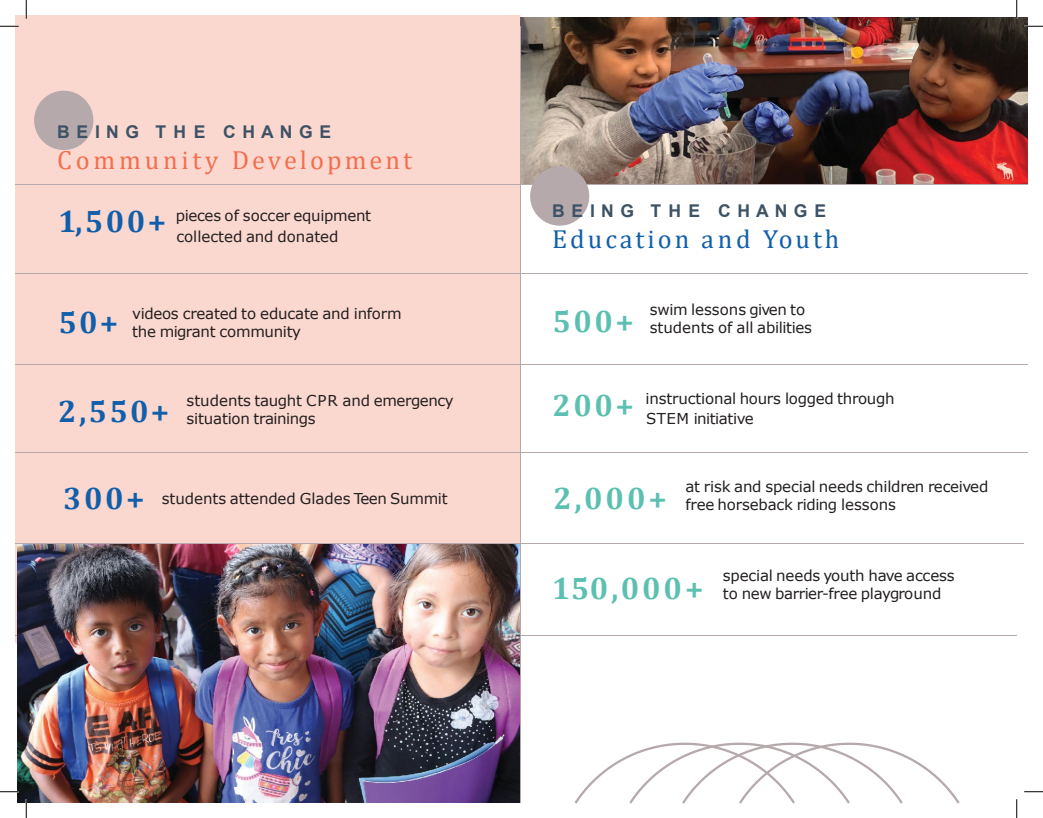
<style>
.page{position:relative;width:1043px;height:818px;background:#fff}
.page>*{position:absolute;margin:0;border:0;box-sizing:border-box;transform-origin:0 0}
.t1{font:700 31.25px "Cambria";letter-spacing:.09em;color:#5cc0b1}
.t2{font:700 31.25px "Cambria";letter-spacing:.07em;color:#115fab}
.t3{font:26.25px "Cambria";letter-spacing:.115em;color:#f36e4e}
.t4{font:26.25px "Cambria";letter-spacing:.115em;color:#115fab}
.t5{font:700 17.5px "Arial";letter-spacing:.38em;color:#3d5265}
.t6{font:15px/18px "Verdana";letter-spacing:-.015em;color:#231f20}
.s1{font-family:"Cambria";font-weight:700;font-size:31.25px;color:#115fab}
.s2{font-family:"Cambria";font-weight:700;font-size:31.25px;color:#5cc0b1}
</style>
<div class="page">
<img style="left:520px;top:17px;width:508px;height:167px">
<hr style="left:520px;top:635px;width:497px;height:1px;background:#b6a9ac">
<div style="left:15px;top:15px;width:505px;height:628px;background:#fbd8cf"></div>
<hr style="left:15px;top:364px;width:1012px;height:1px;background:#b6a9ac">
<hr style="left:15px;top:452px;width:1012px;height:1px;background:#b6a9ac">
<hr style="left:15px;top:273px;width:1012px;height:1px;background:#b6a9ac">
<hr style="left:15px;top:543px;width:1008px;height:1px;background:#b6a9ac">
<hr style="left:15px;top:184px;width:1013px;height:1px;background:#b6a9ac">
<svg style="left:34px;top:91px;width:59px;height:59px;background:#c4b2b3"></svg>
<svg style="left:530px;top:166px;width:59px;height:60px;background:#bcb0b1"></svg>
<img style="left:17px;top:544px;width:503px;height:258px">
<hr style="left:520px;top:26px;width:1px;height:776px;background:#b6a9ac">
<svg style="left:574px;top:742px;width:386px;height:62px"></svg>
<svg style="left:0;top:25px;width:19px;height:2px"></svg>
<svg style="left:1024px;top:25px;width:18px;height:2px"></svg>
<svg style="left:0;top:790px;width:19px;height:2px"></svg>
<svg style="left:1024px;top:791px;width:18px;height:1px"></svg>
<svg style="left:25px;top:0;width:2px;height:19px"></svg>
<svg style="left:25px;top:799px;width:2px;height:19px"></svg>
<svg style="left:1015px;top:0;width:2px;height:19px"></svg>
<svg style="left:1016px;top:799px;width:1px;height:19px"></svg>
<p class="t5" style="left:57px;top:120px;width:275px">BEING THE CHANGE</p>
<h2 class="t3" style="left:57px;top:145px;width:356px">Community Development</h2>
<p class="t6" style="left:58px;top:207px;width:314px"><span class="s1">1,500+</span> pieces of soccer equipment</p>
<p class="t6" style="left:176px;top:227px;width:164px">collected and donated</p>
<p class="t2" style="left:59px;top:300px;width:61px">50+</p>
<p class="t6" style="left:132px;top:304px;width:271px">videos created to educate and inform the migrant community</p>
<p class="t2" style="left:58px;top:389px;width:113px">2,550+</p>
<p class="t6" style="left:186px;top:391px;width:269px">students taught CPR and emergency situation trainings</p>
<p class="t2" style="left:63px;top:476px;width:83px">300+</p>
<p class="t6" style="left:162px;top:489px;width:287px">students attended Glades Teen Summit</p>
<p class="t5" style="left:552px;top:198px;width:275px">BEING THE CHANGE</p>
<p class="t4" style="left:552px;top:223px;width:288px">Education and Youth</p>
<p class="t1" style="left:552px;top:299px;width:83px">500+</p>
<p class="t6" style="left:650px;top:301px;width:164px">swim lessons given to students of all abilities</p>
<p class="t6" style="left:646px;top:389px;width:250px;line-height:19.4px;text-indent:-93px"><span class="s2">200+</span> instructional hours logged through<br>STEM initiative</p>
<p class="t1" style="left:553px;top:476px;width:115px">2,000+</p>
<p class="t6" style="left:685px;top:477px;width:304px">at risk and special needs children received free horseback riding lessons</p>
<p class="t1" style="left:552px;top:566px;width:153px">150,000+</p>
<p class="t6" style="left:723px;top:566px;width:233px">special needs youth have access to new barrier-free playground</p>
</div>
